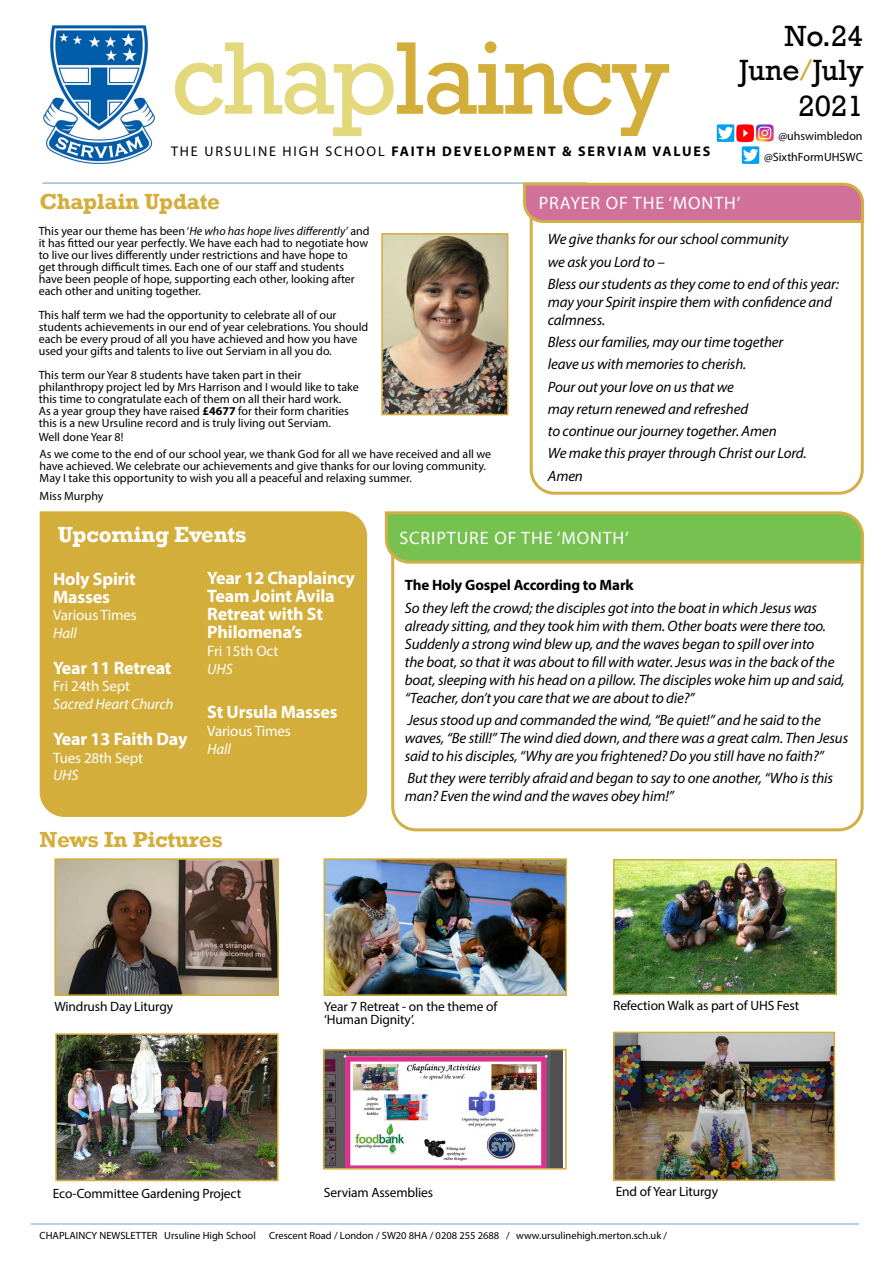
<style>
.page{position:relative;width:893px;height:1263px;background:#fff}
.page>*{position:absolute;margin:0;border:0;box-sizing:border-box;transform-origin:0 0}
.t1{font:105px "Rockwell";letter-spacing:-.03em;color:#d3ae3b}
.t2{font:30px/33.5px "Rockwell";color:#000;text-align:right}
.t3{font:700 22.5px "Rockwell";letter-spacing:-.01em;color:#d3ae3b}
.t4{font:700 22.5px "Rockwell";letter-spacing:-.01em;color:#fff}
.t5{font:700 18px/18px "Myriad Pro";letter-spacing:-.01em;color:#fff}
.t6{font:18px "Myriad Pro";letter-spacing:.05em;color:#fff}
.t7{font:italic 15px/18px "Myriad Pro";letter-spacing:-.01em;color:#000}
.t8{font:15px "Myriad Pro";letter-spacing:-.01em;color:#fff}
.t9{font:italic 15px "Myriad Pro";letter-spacing:-.01em;color:#fff}
.t10{font:700 15px "Myriad Pro";letter-spacing:-.01em;color:#000}
.t11{font:700 14.1px "Myriad Pro";letter-spacing:.13em;color:#000}
.t12{font:13.5px/13.5px "Myriad Pro";letter-spacing:-.01em;color:#000}
.t13{font:12px/12px "Myriad Pro";color:#000}
.t14{font:10.5px "Myriad Pro";color:#000}
.s1{color:#e4d87d}
.s2{font-weight:400}
.s3{color:#d3ae3b}
.s4{font-style:italic}
.s5{font-weight:700}
</style>
<div class="page">
<svg style="left:529px;top:224px;width:335px;height:271px"></svg>
<hr style="left:43px;top:183px;width:544px;height:1px;background:#63a1c7">
<img style="left:43px;top:26px;width:111px;height:137px">
<img style="left:384px;top:236px;width:121px;height:176px">
<div style="left:381px;top:233px;width:127px;height:182px;border:2px solid #d3ae3b"></div>
<svg style="left:521px;top:182px;width:344px;height:42px;background:#d38191"></svg>
<div style="left:39px;top:511px;width:329px;height:306px;background:#d3ae3b"></div>
<img style="left:327px;top:861px;width:237px;height:132px">
<div style="left:324px;top:858px;width:243px;height:138px;border:2px solid #d3ae3b"></div>
<img style="left:616px;top:862px;width:218px;height:130px">
<img style="left:57px;top:861px;width:219px;height:132px">
<div style="left:54px;top:858px;width:225px;height:138px;border:2px solid #d3ae3b"></div>
<img style="left:326px;top:1052px;width:237px;height:114px">
<div style="left:323px;top:1049px;width:244px;height:120px;border:2px solid #d3ae3b"></div>
<img style="left:58px;top:1036px;width:218px;height:142px">
<div style="left:55px;top:1033px;width:224px;height:148px;border:2px solid #d3ae3b"></div>
<svg style="left:391px;top:565px;width:473px;height:267px"></svg>
<svg style="left:384px;top:511px;width:481px;height:54px;background:#87c156"></svg>
<img style="left:716px;top:124px;width:58px;height:18px">
<img style="left:741px;top:147px;width:19px;height:17px">
<hr style="left:31px;top:1224px;width:828px;height:1px;background:#66a9d4">
<div style="left:613px;top:859px;width:224px;height:136px;border:2px solid #d3ae3b"></div>
<img style="left:616px;top:1035px;width:216px;height:143px">
<div style="left:613px;top:1032px;width:222px;height:149px;border:2px solid #d3ae3b"></div>
<h1 class="t1" style="left:171px;top:18px;width:500px"><span class="s1">chap</span>laincy</h1>
<p class="t11" style="left:171px;top:142px;width:541px"><span class="s2">THE URSULINE HIGH SCHOOL</span> FAITH DEVELOPMENT &amp; SERVIAM VALUES</p>
<h2 class="t2" style="left:739px;top:20px;width:126px">No.24<br>June<span class="s3">/</span>July</h2>
<h2 class="t2" style="left:798px;top:90px;width:67px">2021</h2>
<p class="t13" style="left:764px;top:125px;width:100px;line-height:21px;text-align:right">@uhswimbledon @SixthFormUHSWC</p>
<h3 class="t3" style="left:39px;top:188px;width:182px">Chaplain Update</h3>
<p class="t13" style="left:39px;top:225px;width:332px">This year our theme has been ‘<span class="s4">He who has hope lives differently’</span> and it has fitted our year perfectly. We have each had to negotiate how to live our lives differently under restrictions and have hope to<br>get through difficult times. Each one of our staff and students have been people of hope, supporting each other, looking after each other and uniting together.</p>
<p class="t13" style="left:39px;top:309px;width:331px">This half term we had the opportunity to celebrate all of our students achievements in our end of year celebrations. You should each be every proud of all you have achieved and how you have used your gifts and talents to live out Serviam in all you do.</p>
<p class="t13" style="left:39px;top:369px;width:322px">This term our Year 8 students have taken part in their philanthropy project led by Mrs Harrison and I would like to take this time to congratulate each of them on all their hard work.<br>As a year group they have raised <span class="s5">£4677</span> for their form charities this is a new Ursuline record and is truly living out Serviam.</p>
<p class="t13" style="left:39px;top:430px;width:86px">Well done Year 8!</p>
<p class="t13" style="left:40px;top:448px;width:453px">As we come to the end of our school year, we thank God for all we have received and all we have achieved. We celebrate our achievements and give thanks for our loving community.<br>May I take this opportunity to wish you all a peaceful and relaxing summer.</p>
<p class="t13" style="left:40px;top:490px;width:65px">Miss Murphy</p>
<h3 class="t6" style="left:539px;top:192px;width:203px">PRAYER OF THE ‘MONTH’</h3>
<p class="t7" style="left:548px;top:228px;width:293px;line-height:22.2px">We give thanks for our school community<br>we ask you Lord to –<br>Bless our students as they come to end of this year:</p>
<p class="t7" style="left:548px;top:293px;width:286px">may your Spirit inspire them with confidence and calmness.</p>
<p class="t7" style="left:548px;top:331px;width:260px;line-height:22.2px">Bless our families, may our time together leave us with memories to cherish.<br>Pour out your love on us that we<br>may return renewed and refreshed<br>to continue our journey together. Amen<br>We make this prayer through Christ our Lord.<br>Amen</p>
<h3 class="t4" style="left:58px;top:521px;width:190px">Upcoming Events</h3>
<h3 class="t5" style="left:53px;top:569px;width:84px">Holy Spirit<br>Masses</h3>
<p class="t8" style="left:53px;top:606px;width:85px">Various Times</p>
<p class="t9" style="left:53px;top:624px;width:25px">Hall</p>
<h3 class="t5" style="left:53px;top:658px;width:120px">Year 11 Retreat</h3>
<p class="t8" style="left:53px;top:677px;width:79px">Fri 24th Sept</p>
<p class="t9" style="left:53px;top:695px;width:122px">Sacred Heart Church</p>
<h3 class="t5" style="left:53px;top:729px;width:136px">Year 13 Faith Day</h3>
<p class="t8" style="left:53px;top:748px;width:92px">Tues 28th Sept</p>
<p class="t9" style="left:53px;top:766px;width:27px">UHS</p>
<h3 class="t5" style="left:207px;top:569px;width:149px">Year 12 Chaplaincy<br>Team Joint Avila<br>Retreat with St<br>Philomena’s</h3>
<p class="t8" style="left:207px;top:642px;width:73px">Fri 15th Oct</p>
<p class="t9" style="left:207px;top:660px;width:27px">UHS</p>
<h3 class="t5" style="left:207px;top:702px;width:132px">St Ursula Masses</h3>
<p class="t8" style="left:207px;top:722px;width:85px">Various Times</p>
<p class="t9" style="left:207px;top:739px;width:25px">Hall</p>
<h3 class="t3" style="left:40px;top:826px;width:185px">News In Pictures</h3>
<h3 class="t6" style="left:399px;top:527px;width:231px">SCRIPTURE OF THE ‘MONTH’</h3>
<p class="t10" style="left:405px;top:575px;width:230px">The Holy Gospel According to Mark</p>
<p class="t7" style="left:405px;top:598px;width:441px">So they left the crowd; the disciples got into the boat in which Jesus was already sitting, and they took him with them. Other boats were there too.<br>Suddenly a strong wind blew up, and the waves began to spill over into<br>the boat, so that it was about to fill with water. Jesus was in the back of the boat, sleeping with his head on a pillow. The disciples woke him up and said, “Teacher, don’t you care that we are about to die?”</p>
<p class="t7" style="left:405px;top:710px;width:445px">Jesus stood up and commanded the wind, “Be quiet!” and he said to the waves, “Be still!” The wind died down, and there was a great calm. Then Jesus said to his disciples, “Why are you frightened? Do you still have no faith?”</p>
<p class="t7" style="left:405px;top:769px;width:430px">But they were terribly afraid and began to say to one another, “Who is this man? Even the wind and the waves obey him!”</p>
<p class="t12" style="left:54px;top:999px;width:120px">Windrush Day Liturgy</p>
<p class="t12" style="left:324px;top:999px;width:175px">Year 7 Retreat - on the theme of ‘Human Dignity’.</p>
<p class="t12" style="left:613px;top:999px;width:188px">Refection Walk as part of UHS Fest</p>
<p class="t12" style="left:53px;top:1186px;width:190px">Eco-Committee Gardening Project</p>
<p class="t12" style="left:324px;top:1185px;width:111px">Serviam Assemblies</p>
<p class="t12" style="left:616px;top:1185px;width:104px">End of Year Liturgy</p>
<p class="t14" style="left:40px;top:1229px;width:218px">CHAPLAINCY NEWSLETTER Ursuline High School</p>
<p class="t14" style="left:269px;top:1229px;width:399px">Crescent Road / London / SW20 8HA / 0208 255 2688 / www.ursulinehigh.merton.sch.uk /</p>
</div>
